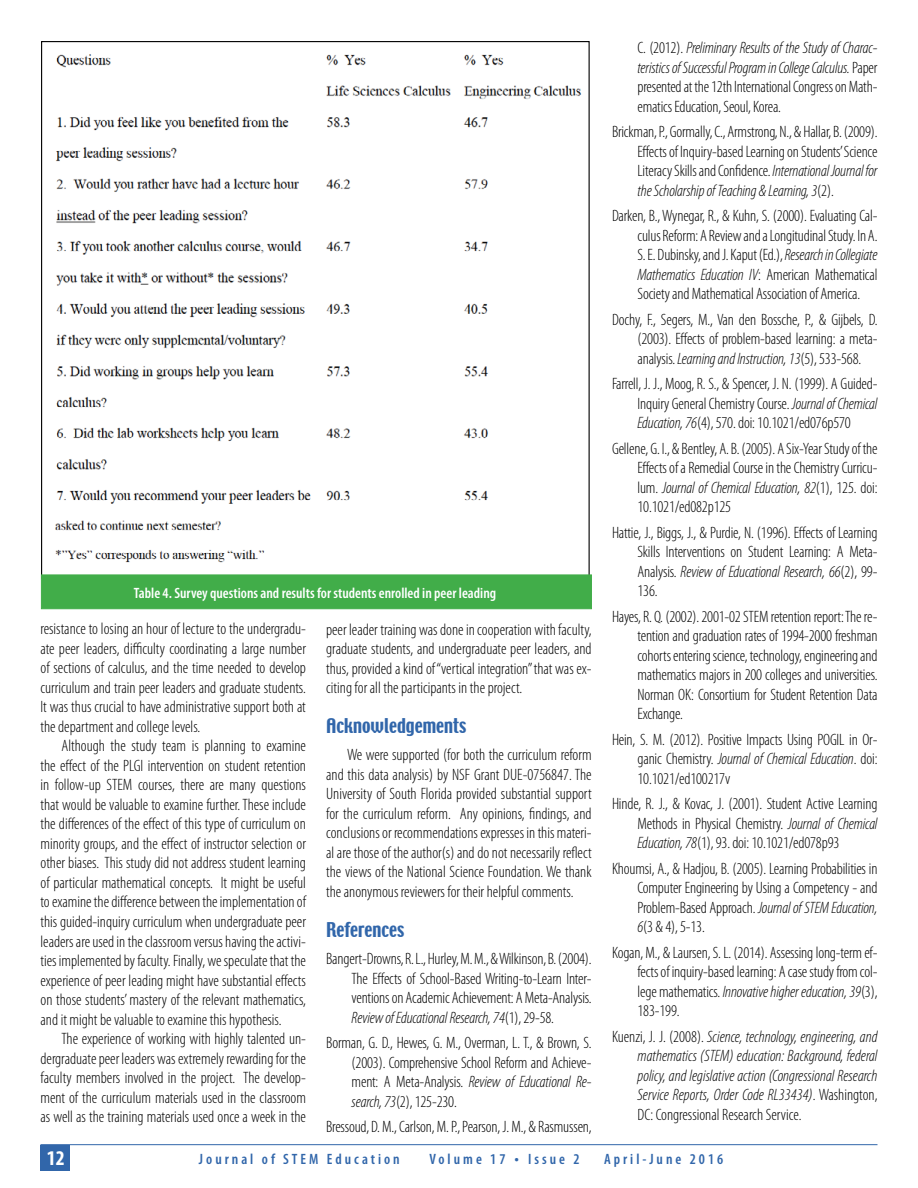
<style>
.page{position:relative;width:918px;height:1188px;background:#fff}
.page>*{position:absolute;margin:0;border:0;box-sizing:border-box;transform-origin:0 0}
.t1{font:700 condensed 21px "Myriad Pro";color:#fff}
.t2{font:18px "Techno";color:#3166aa}
.t3{font:300 condensed 16.5px/19.5px "Myriad Pro";letter-spacing:-.01em;color:#000;text-align:justify}
.t4{font:italic 300 condensed 16.5px/19.5px "Myriad Pro";color:#000;text-align:justify}
.t5{font:600 condensed 15px "Myriad Pro";color:#fff}
.t6{font:600 condensed 15px "Myriad Pro";letter-spacing:.2em;color:#3166aa}
.s1{font-style:italic}
.s2{font-style:normal}
.s3{font-size:16.5px}
</style>
<div class="page">
<hr style="left:40px;top:1144px;width:838px;height:1px;background:#3166aa">
<div style="left:40px;top:1145px;width:30px;height:26px;background:#3166aa"></div>
<img style="left:55px;top:54px;width:527px;height:450px">
<img style="left:43px;top:520px;width:512px;height:55px">
<div style="left:41px;top:575px;width:551px;height:34px;background:#41ad49;border:1px solid #41ad49"></div>
<p class="t5" style="left:134px;top:584px;width:364px">Table 4. Survey questions and results for students enrolled in peer leading</p>
<p class="t3" style="left:40px;top:619px;width:267px">resistance to losing an hour of lecture to the undergradu&shy;ate peer leaders, difficulty coordinating a large number of sections of calculus, and the time needed to develop curriculum and train peer leaders and graduate students.<br>It was thus crucial to have administrative support both at the department and college levels.</p>
<p class="t3" style="left:40px;top:736px;width:267px;text-indent:21px">Although the study team is planning to examine the effect of the PLGI intervention on student retention in follow-up STEM courses, there are many questions that would be valuable to examine further. These include the differences of the effect of this type of curriculum on minority groups, and the effect of instructor selection or other biases. This study did not address student learning of particular mathematical concepts. It might be useful to examine the difference between the implementation of this guided-inquiry curriculum when undergraduate peer leaders are used in the classroom versus having the activi&shy;ties implemented by faculty. Finally, we speculate that the experience of peer leading might have substantial effects on those students’ mastery of the relevant mathematics, and it might be valuable to examine this hypothesis.</p>
<p class="t3" style="left:40px;top:1029px;width:267px;text-indent:21px">The experience of working with highly talented un&shy;dergraduate peer leaders was extremely rewarding for the faculty members involved in the project. The develop&shy;ment of the curriculum materials used in the classroom as well as the training materials used once a week in the</p>
<p class="t3" style="left:326px;top:619px;width:267px">peer leader training was done in cooperation with faculty, graduate students, and undergraduate peer leaders, and thus, provided a kind of “vertical integration” that was ex&shy;citing for all the participants in the project.</p>
<p class="t2" style="left:326px;top:714px;width:142px">Acknowledgements</p>
<p class="t3" style="left:326px;top:745px;width:267px;text-indent:21px">We were supported (for both the curriculum reform and this data analysis) by NSF Grant DUE-0756847. The University of South Florida provided substantial support for the curriculum reform. Any opinions, findings, and conclusions or recommendations expresses in this materi&shy;al are those of the author(s) and do not necessarily reflect the views of the National Science Foundation. We thank the anonymous reviewers for their helpful comments.</p>
<p class="t2" style="left:326px;top:918px;width:80px">References</p>
<p class="t3" style="left:352px;top:949px;width:242px;text-indent:-25px">Bangert-Drowns, R. L., Hurley, M. M., &amp; Wilkinson, B. (2004).<br>The Effects of School-Based Writing-to-Learn Inter&shy;ventions on Academic Achievement: A Meta-Analysis.<br><span class="s1">Review of Educational Research, 74</span>(1), 29-58.</p>
<p class="t3" style="left:352px;top:1033px;width:242px;text-indent:-25px">Borman, G. D., Hewes, G. M., Overman, L. T., &amp; Brown, S. (2003). Comprehensive School Reform and Achieve&shy;ment: A Meta-Analysis. <span class="s1">Review of Educational Re&shy;search, 73</span>(2), 125-230.</p>
<p class="t3" style="left:326px;top:1117px;width:267px">Bressoud, D. M., Carlson, M. P., Pearson, J. M., &amp; Rasmussen,</p>
<p class="t3" style="left:637px;top:38px;width:242px">C. (2012). <span class="s1">Preliminary Results of the Study of Charac&shy;teristics of Successful Program in College Calculus.</span> Paper presented at the 12th International Congress on Math&shy;ematics Education, Seoul, Korea.</p>
<p class="t3" style="left:637px;top:122px;width:242px;text-indent:-25px">Brickman, P., Gormally, C., Armstrong, N., &amp; Hallar, B. (2009).<br>Effects of Inquiry-based Learning on Students’Science Literacy Skills and Confidence. <span class="s1">International Journal for the Scholarship of Teaching &amp; Learning, 3</span>(2).</p>
<p class="t3" style="left:637px;top:206px;width:242px;text-indent:-25px">Darken, B., Wynegar, R., &amp; Kuhn, S. (2000). Evaluating Cal&shy;culus Reform: A Review and a Longitudinal Study. In A.<br>S. E. Dubinsky, and J. Kaput (Ed.), <span class="s1">Research in Collegiate Mathematics Education IV</span>: American Mathematical Society and Mathematical Association of America.</p>
<p class="t3" style="left:637px;top:310px;width:242px;text-indent:-25px">Dochy, F., Segers, M., Van den Bossche, P., &amp; Gijbels, D. (2003). Effects of problem-based learning: a meta&shy;analysis. <span class="s1">Learning and Instruction, 13</span>(5), 533-568.</p>
<p class="t3" style="left:637px;top:374px;width:242px;text-indent:-25px">Farrell, J. J., Moog, R. S., &amp; Spencer, J. N. (1999). A Guided-Inquiry General Chemistry Course. <span class="s1">Journal of Chemical Education, 76</span>(4), 570. doi: 10.1021/ed076p570</p>
<p class="t3" style="left:637px;top:439px;width:242px;text-indent:-25px">Gellene, G. I., &amp; Bentley, A. B. (2005). A Six-Year Study of the Effects of a Remedial Course in the Chemistry Curricu&shy;lum. <span class="s1">Journal of Chemical Education, 82</span>(1), 125. doi:<br>10.1021/ed082p125</p>
<p class="t3" style="left:637px;top:523px;width:242px;text-indent:-25px">Hattie, J., Biggs, J., &amp; Purdie, N. (1996). Effects of Learning Skills Interventions on Student Learning: A Meta-Analysis. <span class="s1">Review of Educational Research, 66</span>(2), 99- 136.</p>
<p class="t3" style="left:638px;top:607px;width:242px;text-indent:-26px">Hayes, R. Q. (2002). 2001-02 STEM retention report: The re&shy;tention and graduation rates of 1994-2000 freshman cohorts entering science, technology, engineering and mathematics majors in 200 colleges and universities.<br>Norman OK: Consortium for Student Retention Data Exchange.</p>
<p class="t3" style="left:638px;top:730px;width:242px;text-indent:-25px">Hein, S. M. (2012). Positive Impacts Using POGIL in Or&shy;ganic Chemistry. <span class="s1">Journal of Chemical Education</span>. doi:<br>10.1021/ed100217v</p>
<p class="t3" style="left:638px;top:794px;width:242px;text-indent:-25px">Hinde, R. J., &amp; Kovac, J. (2001). Student Active Learning Methods in Physical Chemistry. <span class="s1">Journal of Chemical Education, 78</span>(1), 93. doi: 10.1021/ed078p93</p>
<p class="t3" style="left:638px;top:859px;width:242px;text-indent:-25px">Khoumsi, A., &amp; Hadjou, B. (2005). Learning Probabilities in Computer Engineering by Using a Competency - and Problem-Based Approach. <span class="s1">Journal of STEM Education, 6</span>(3 &amp; 4), 5-13.</p>
<p class="t3" style="left:638px;top:943px;width:242px;text-indent:-25px">Kogan, M., &amp; Laursen, S. L. (2014). Assessing long-term ef&shy;fects of inquiry-based learning: A case study from col&shy;lege mathematics. <span class="s1">Innovative higher education, 39</span>(3), 183-199.</p>
<p class="t4" style="left:638px;top:1027px;width:242px;text-indent:-26px"><span class="s2">Kuenzi, J. J. (2008).</span> Science, technology, engineering, and mathematics (STEM) education: Background, federal policy, and legislative action (Congressional Research Service Reports, Order Code RL33434)<span class="s2">. Washington, DC: Congressional Research Service.</span></p>
<p class="t1" style="left:47px;top:1145px;width:19px">12</p>
<p class="t6" style="left:199px;top:1150px;width:202px">Journal of STEM Education</p>
<p class="t6" style="left:429px;top:1150px;width:152px">Volume 17 <span class="s3">•</span> Issue 2</p>
<p class="t6" style="left:604px;top:1150px;width:121px">April-June 2016</p>
</div>
